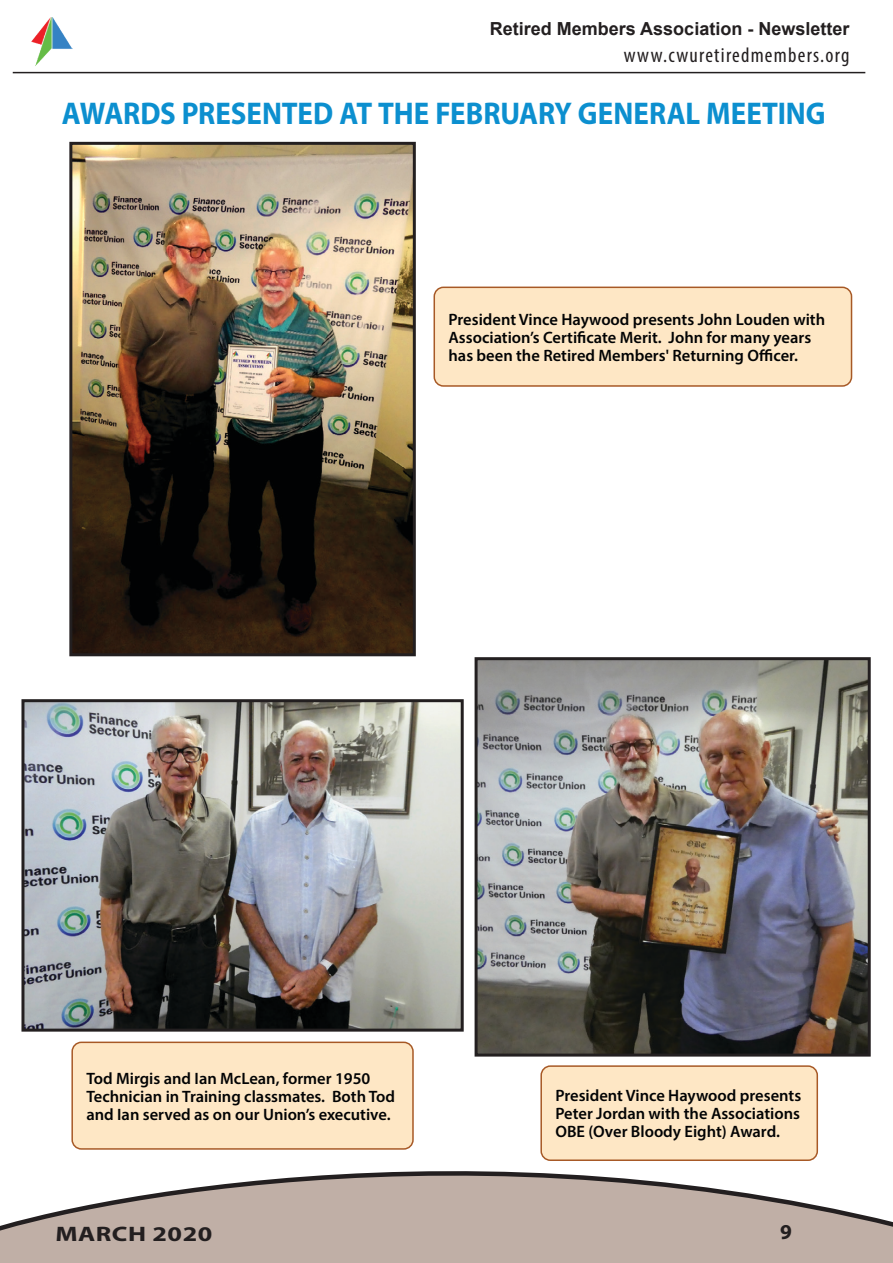
<style>
.page{position:relative;width:893px;height:1263px;background:#fff}
.page>*{position:absolute;margin:0;border:0;box-sizing:border-box;transform-origin:0 0}
.Major_Article_Headin{font:700 31.5px "Myriad Pro";letter-spacing:-.005em;color:#0c8fcf;scale:.92 1}
.t1{font:700 21.3px "Myriad Pro";color:#231f20}
.t2{font:condensed 21px "Myriad Pro";letter-spacing:.06em;color:#231f20}
.t3{font:700 21px "Myriad Pro";letter-spacing:.02em;color:#231f20;scale:1.25 1}
.t4{font:700 18px "Arial";color:#231f20}
.Member_Tribute{font:600 16.5px/18px "Myriad Pro";color:#020304}
</style>
<div class="page">
<hr style="left:13px;top:72px;width:852px;height:1px;background:#231f20">
<img style="left:32px;top:17px;width:40px;height:49px">
<svg style="left:0;top:1110px;width:893px;height:153px"></svg>
<img style="left:25px;top:703px;width:435px;height:325px">
<div style="left:21px;top:699px;width:443px;height:333px;border:3px solid #231f20"></div>
<img style="left:73px;top:146px;width:339px;height:506px">
<div style="left:69px;top:142px;width:347px;height:514px;border:3px solid #231f20"></div>
<img style="left:479px;top:661px;width:388px;height:391px">
<div style="left:475px;top:657px;width:396px;height:399px;border:3px solid #231f20"></div>
<div style="left:434px;top:287px;width:417px;height:99px;background:#fee7c5;border-radius:9px"></div>
<div style="left:433px;top:287px;width:419px;height:100px;border:2px solid #a75926;border-radius:9px"></div>
<div style="left:72px;top:1042px;width:341px;height:107px;background:#fee7c5;border-radius:9px"></div>
<div style="left:71px;top:1041px;width:343px;height:109px;border:2px solid #a75926;border-radius:9px"></div>
<div style="left:541px;top:1066px;width:276px;height:94px;background:#fee7c5;border-radius:9px"></div>
<div style="left:540px;top:1065px;width:278px;height:96px;border:2px solid #a75926;border-radius:9px"></div>
<p class="t4" style="left:490px;top:17px;width:361px">Retired Members Association - Newsletter</p>
<p class="t2" style="left:624px;top:42px;width:227px">www.cwuretiredmembers.org</p>
<p class="Major_Article_Headin" style="left:62px;top:93px;width:832px">AWARDS PRESENTED AT THE FEBRUARY GENERAL MEETING</p>
<p class="Member_Tribute" style="left:448px;top:310px;width:378px">President Vince Haywood presents John Louden with<br>Association’s Certificate Merit. John for many years has been the Retired Members' Returning Officer.</p>
<p class="Member_Tribute" style="left:86px;top:1069px;width:310px">Tod Mirgis and Ian McLean, former 1950<br>Technician in Training classmates. Both Tod and Ian served as on our Union’s executive.</p>
<p class="Member_Tribute" style="left:555px;top:1086px;width:247px;text-align:justify">President Vince Haywood presents Peter Jordan with the Associations OBE (Over Bloody Eight) Award.</p>
<p class="t3" style="left:55px;top:1220px;width:127px">MARCH 2020</p>
<p class="t1" style="left:780px;top:1218px;width:13px">9</p>
</div>
